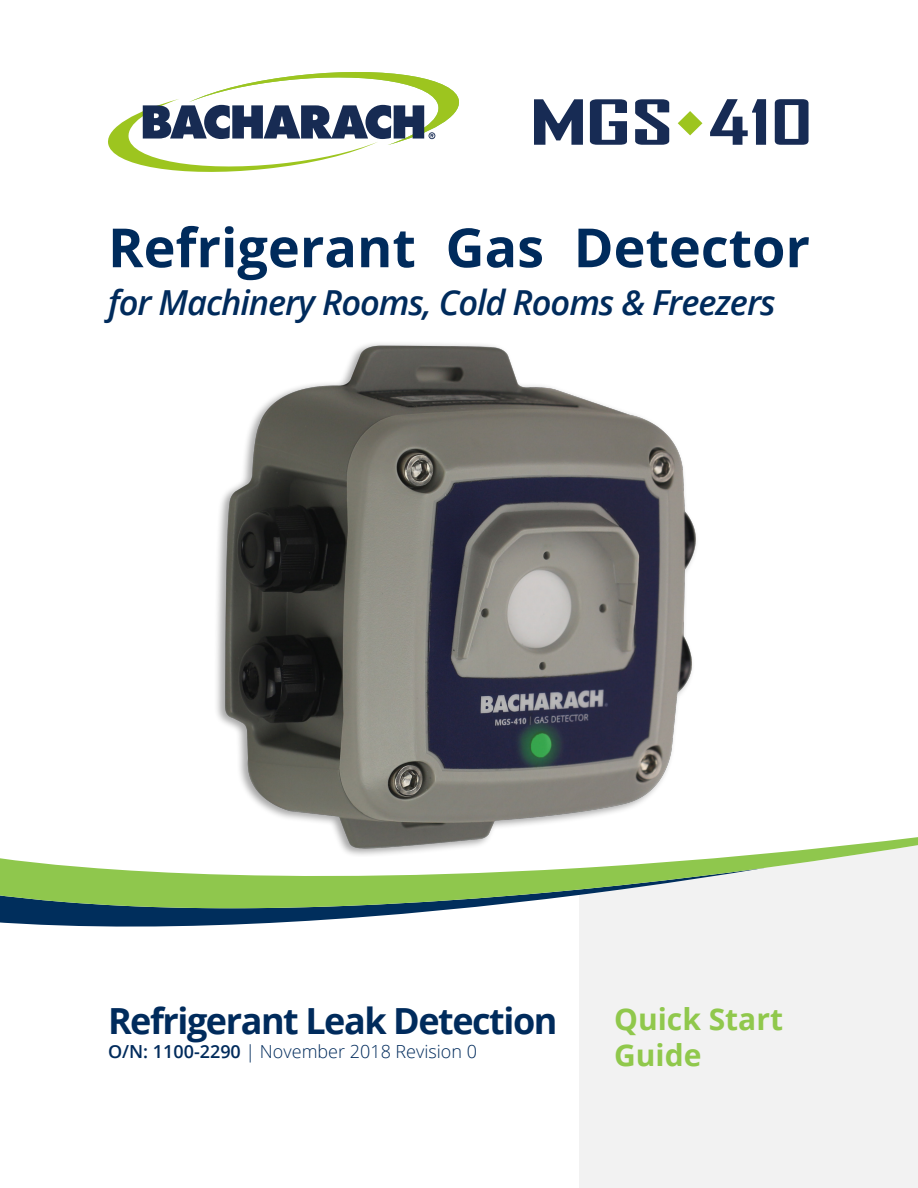
<style>
.page{position:relative;width:918px;height:1188px;background:#fff}
.page>*{position:absolute;margin:0;border:0;box-sizing:border-box;transform-origin:0 0}
.H2_Heading{font:700 54px "Open Sans";color:#002b5c}
.t1{font:700 36px "Open Sans";letter-spacing:-.04em;color:#002b5c}
.H2_Heading-2{font:italic 600 34.5px "Open Sans";letter-spacing:-.03em;color:#002b5c}
.t2{font:700 30px "Open Sans";color:#90c84c}
.t3{font:300 18px "Open Sans";color:#002b5c}
.s1{font-weight:600}
</style>
<div class="page">
<img style="left:216px;top:343px;width:480px;height:493px">
<div style="left:579px;top:908px;width:339px;height:280px;background:#f2f2f2"></div>
<svg style="left:0;top:908px;width:767px;height:28px"></svg>
<svg style="left:0;top:836px;width:918px;height:72px"></svg>
<svg style="left:108px;top:72px;width:351px;height:100px"></svg>
<svg style="left:534px;top:99px;width:49px;height:46px"></svg>
<svg style="left:590px;top:99px;width:37px;height:46px"></svg>
<svg style="left:635px;top:99px;width:34px;height:46px"></svg>
<svg style="left:678px;top:111px;width:24px;height:24px"></svg>
<svg style="left:710px;top:99px;width:56px;height:46px"></svg>
<svg style="left:775px;top:99px;width:34px;height:46px"></svg>
<p class="H2_Heading" style="left:108px;top:210px;width:703px">Refrigerant Gas Detector</p>
<p class="H2_Heading-2" style="left:108px;top:279px;width:669px">for Machinery Rooms, Cold Rooms &amp; Freezers</p>
<p class="t1" style="left:108px;top:996px;width:451px">Refrigerant Leak Detection</p>
<p class="t3" style="left:108px;top:1040px;width:371px"><span class="s1">O/N: 1100-2290</span> | November 2018 Revision 0</p>
<p class="t2" style="left:614px;top:998px;width:170px">Quick Start</p>
<p class="t2" style="left:614px;top:1034px;width:89px">Guide</p>
</div>
